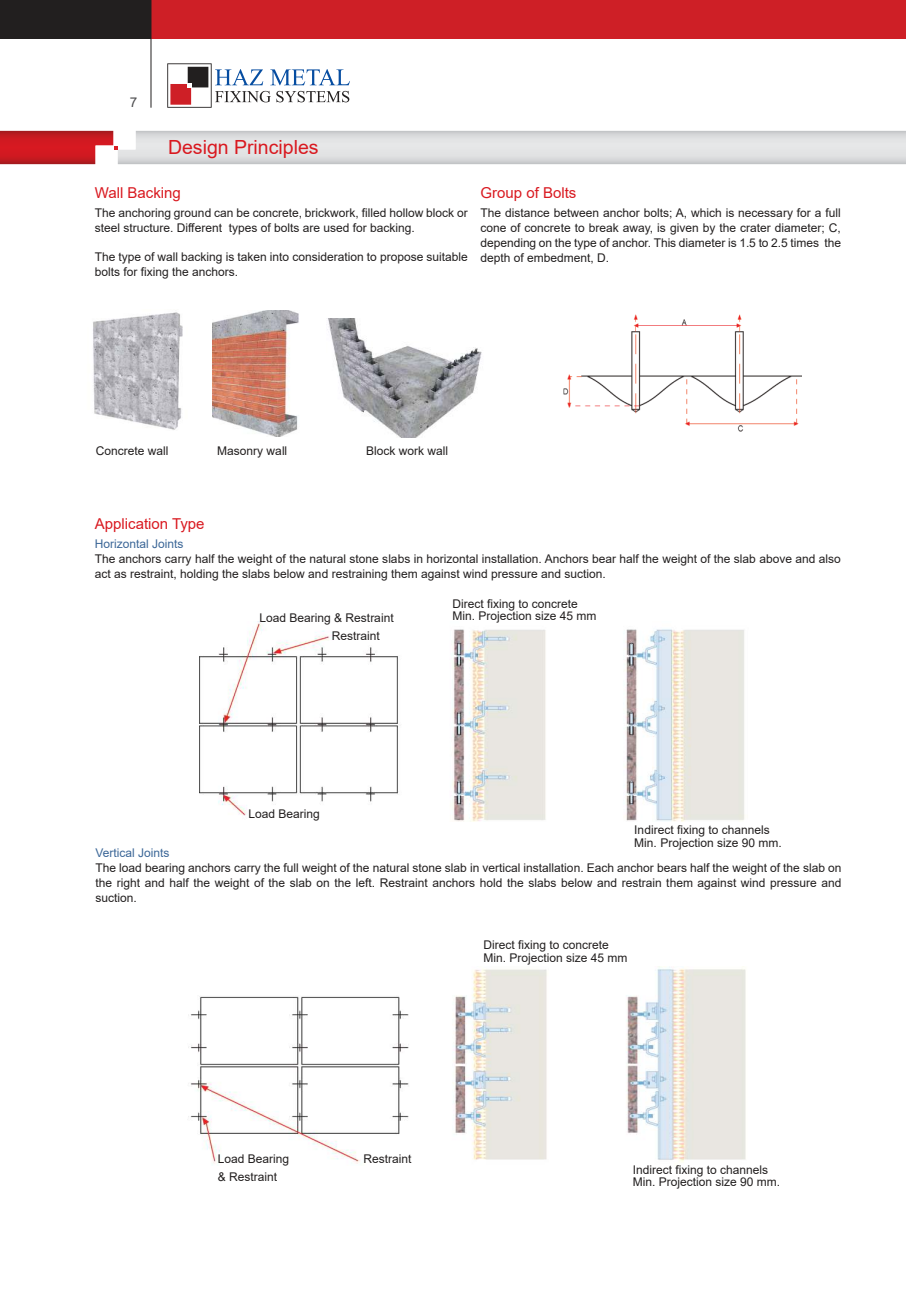
<style>
.page{position:relative;width:906px;height:1289px;background:#fff}
.page>*{position:absolute;margin:0;border:0;box-sizing:border-box;transform-origin:0 0}
.t1{font:19.5px "Arial";color:#d91920}
.t2{font:15px "Arial";color:#d91920}
.t3{font:13.5px "Arial";color:#4c4c4e}
.t4{font:12px/15px "Arial";color:#221f1f}
.t5{font:12px "Arial";color:#3b6697}
</style>
<div class="page">
<img style="left:117px;top:131px;width:789px;height:33px">
<img style="left:0;top:130px;width:114px;height:34px">
<div style="left:2px;top:0;width:904px;height:38px;background:#ce1f26"></div>
<div style="left:0;top:0;width:151px;height:38px;background:#221f1f"></div>
<hr style="left:151px;top:0;width:1px;height:108px;background:#221f1f">
<img style="left:564px;top:314px;width:237px;height:118px">
<img style="left:199px;top:621px;width:546px;height:200px">
<img style="left:188px;top:966px;width:558px;height:199px">
<img style="left:212px;top:310px;width:87px;height:126px">
<img style="left:93px;top:312px;width:90px;height:118px">
<img style="left:327px;top:318px;width:155px;height:119px">
<svg style="left:167px;top:63px;width:183px;height:45px"></svg>
<p class="t3" style="left:130px;top:97px;width:9px">7</p>
<h1 class="t1" style="left:168px;top:140px;width:152px">Design Principles</h1>
<p class="t2" style="left:95px;top:187px;width:88px">Wall Backing</p>
<p class="t4" style="left:95px;top:206px;width:374px">The anchoring ground can be concrete, brickwork, filled hollow block or steel structure. Different types of bolts are used for backing.</p>
<p class="t4" style="left:95px;top:250px;width:374px">The type of wall backing is taken into consideration to propose suitable bolts for fixing the anchors.</p>
<p class="t2" style="left:480px;top:187px;width:97px">Group of Bolts</p>
<p class="t4" style="left:480px;top:206px;width:362px;text-align:justify">The distance between anchor bolts; A, which is necessary for a full cone of concrete to break away, is given by the crater diameter; C, depending on the type of anchor. This diameter is 1.5 to 2.5 times the depth of embedment, D.</p>
<p class="t4" style="left:96px;top:444px;width:74px">Concrete wall</p>
<p class="t4" style="left:217px;top:444px;width:72px">Masonry wall</p>
<p class="t4" style="left:366px;top:444px;width:84px">Block work wall</p>
<p class="t2" style="left:95px;top:518px;width:111px">Application Type</p>
<p class="t5" style="left:95px;top:539px;width:90px">Horizontal Joints</p>
<p class="t4" style="left:95px;top:552px;width:747px">The anchors carry half the weight of the natural stone slabs in horizontal installation. Anchors bear half the weight of the slab above and also act as restraint, holding the slabs below and restraining them against wind pressure and suction.</p>
<p class="t4" style="left:332px;top:610px;width:63px;line-height:17.9px;text-indent:-72px">Load Bearing &amp; Restraint<br>Restraint</p>
<p class="t4" style="left:452px;top:598px;width:146px;line-height:12.6px">Direct fixing to concrete<br>Min. Projection size 45 mm</p>
<p class="t4" style="left:248px;top:807px;width:73px">Load Bearing</p>
<p class="t4" style="left:634px;top:824px;width:149px;line-height:12.6px">Indirect fixing to channels<br>Min. Projection size 90 mm.</p>
<p class="t5" style="left:95px;top:847px;width:76px">Vertical Joints</p>
<p class="t4" style="left:95px;top:861px;width:747px;text-align:justify">The load bearing anchors carry the full weight of the natural stone slab in vertical installation. Each anchor bears half the weight of the slab on the right and half the weight of the slab on the left. Restraint anchors hold the slabs below and restrain them against wind pressure and suction.</p>
<p class="t4" style="left:483px;top:939px;width:146px;line-height:12.6px">Direct fixing to concrete<br>Min. Projection size 45 mm</p>
<p class="t4" style="left:218px;top:1151px;width:73px;line-height:17.5px">Load Bearing &amp; Restraint</p>
<p class="t4" style="left:363px;top:1152px;width:50px">Restraint</p>
<p class="t4" style="left:633px;top:1164px;width:149px;line-height:12.6px">Indirect fixing to channels<br>Min. Projection size 90 mm.</p>
</div>
